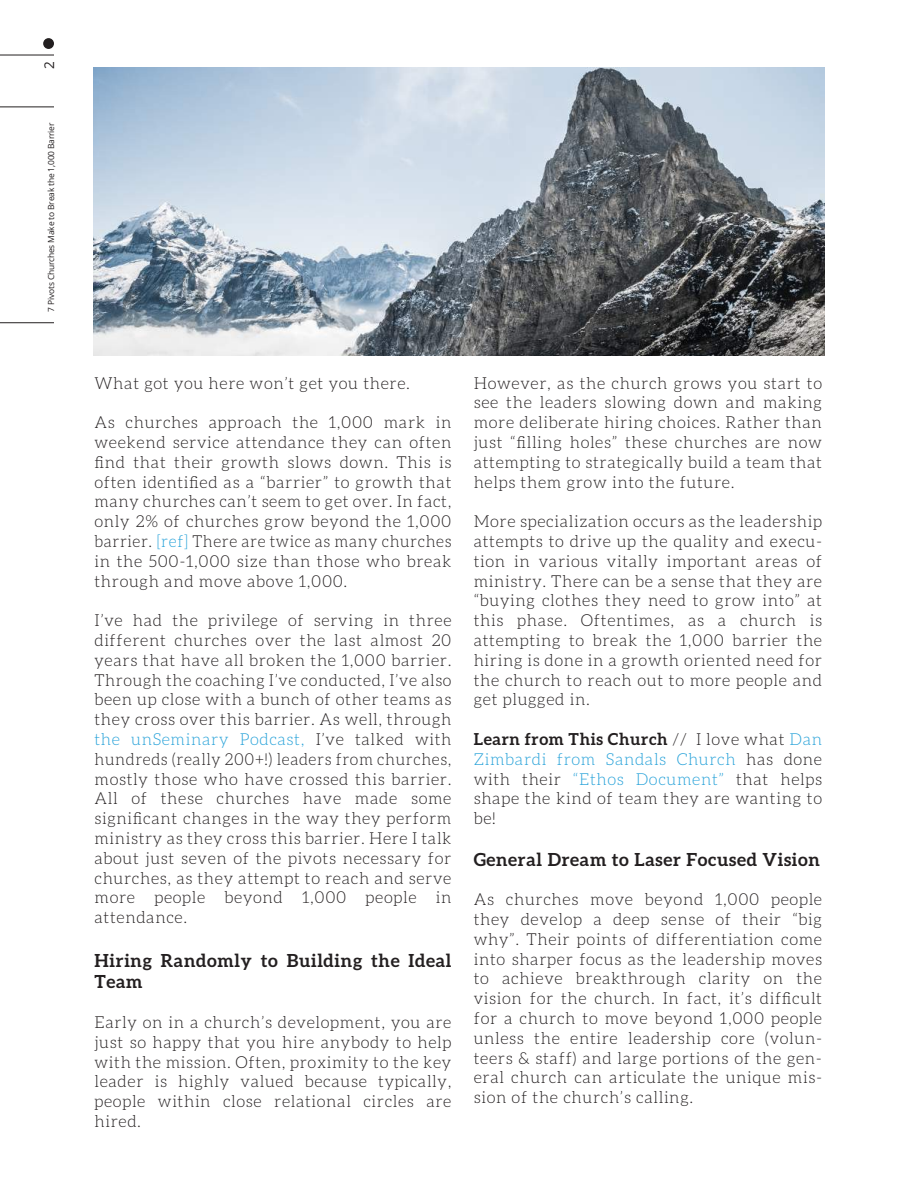
<style>
.page{position:relative;width:918px;height:1188px;background:#fff}
.page>*{position:absolute;margin:0;border:0;box-sizing:border-box;transform-origin:0 0}
.t1{font:700 18px/21.6px "Aleo";letter-spacing:.04em;color:#231f20}
.t2{font:300 16.5px/19.8px "Aleo";letter-spacing:.04em;color:#231f20;text-align:justify}
.t3{font:13.5px "Open Sans";color:#231f20}
.t4{font:8.4px "Open Sans";letter-spacing:-.015em;color:#231f20}
.s1{color:#27a2d9}
.s2{font-weight:700}
</style>
<div class="page">
<img style="left:93px;top:68px;width:731px;height:288px">
<hr style="left:0;top:107px;width:54px;height:1px;background:#231f20">
<hr style="left:0;top:322px;width:54px;height:1px;background:#231f20">
<hr style="left:0;top:55px;width:54px;height:1px;background:#231f20">
<div style="left:43px;top:38px;width:11px;height:11px;background:#231f20;border-radius:50%"></div>
<p class="t3" style="left:40px;top:69px;width:9px;rotate:-90deg">2</p>
<p class="t4" style="left:45px;top:312px;width:191px;rotate:-90deg">7 Pivots Churches Make to Break the 1,000 Barrier</p>
<p class="t2" style="left:94px;top:373px;width:317px">What got you here won’t get you there.</p>
<p class="t2" style="left:94px;top:413px;width:359px">As churches approach the 1,000 mark in weekend service attendance they can often find that their growth slows down. This is often identified as a “barrier” to growth that many churches can’t seem to get over. In fact, only 2% of churches grow beyond the 1,000 barrier. <span class="s1">[ref]</span> There are twice as many churches in the 500-1,000 size than those who break through and move above 1,000.</p>
<p class="t2" style="left:94px;top:611px;width:359px">I’ve had the privilege of serving in three different churches over the last almost 20 years that have all broken the 1,000 barrier.<br>Through the coaching I’ve conducted, I’ve also been up close with a bunch of other teams as they cross over this barrier. As well, through <span class="s1">the unSeminary Podcast,</span> I’ve talked with hundreds (really 200+!) leaders from churches, mostly those who have crossed this barrier.<br>All of these churches have made some significant changes in the way they perform ministry as they cross this barrier. Here I talk about just seven of the pivots necessary for churches, as they attempt to reach and serve more people beyond 1,000 people in attendance.</p>
<p class="t1" style="left:94px;top:949px;width:358px">Hiring Randomly to Building the Ideal<br>Team</p>
<p class="t2" style="left:94px;top:1012px;width:359px">Early on in a church’s development, you are just so happy that you hire anybody to help with the mission. Often, proximity to the key leader is highly valued because typically, people within close relational circles are hired.</p>
<p class="t2" style="left:474px;top:373px;width:350px">However, as the church grows you start to see the leaders slowing down and making more deliberate hiring choices. Rather than just “filling holes” these churches are now attempting to strategically build a team that helps them grow into the future.</p>
<p class="t2" style="left:474px;top:512px;width:350px">More specialization occurs as the leadership attempts to drive up the quality and execu&shy;tion in various vitally important areas of ministry. There can be a sense that they are “buying clothes they need to grow into” at this phase. Oftentimes, as a church is attempting to break the 1,000 barrier the hiring is done in a growth oriented need for the church to reach out to more people and get plugged in.</p>
<p class="t2" style="left:474px;top:729px;width:350px"><span class="s2">Learn from This Church</span> // I love what <span class="s1">Dan Zimbardi from Sandals Church</span> has done with their <span class="s1">“Ethos Document”</span> that helps shape the kind of team they are wanting to be!</p>
<p class="t1" style="left:474px;top:848px;width:348px">General Dream to Laser Focused Vision</p>
<p class="t2" style="left:474px;top:890px;width:350px">As churches move beyond 1,000 people they develop a deep sense of their “big why”. Their points of differentiation come into sharper focus as the leadership moves to achieve breakthrough clarity on the vision for the church. In fact, it’s difficult for a church to move beyond 1,000 people unless the entire leadership core (volun&shy;teers &amp; staff) and large portions of the gen&shy;eral church can articulate the unique mis&shy;sion of the church’s calling.</p>
</div>
